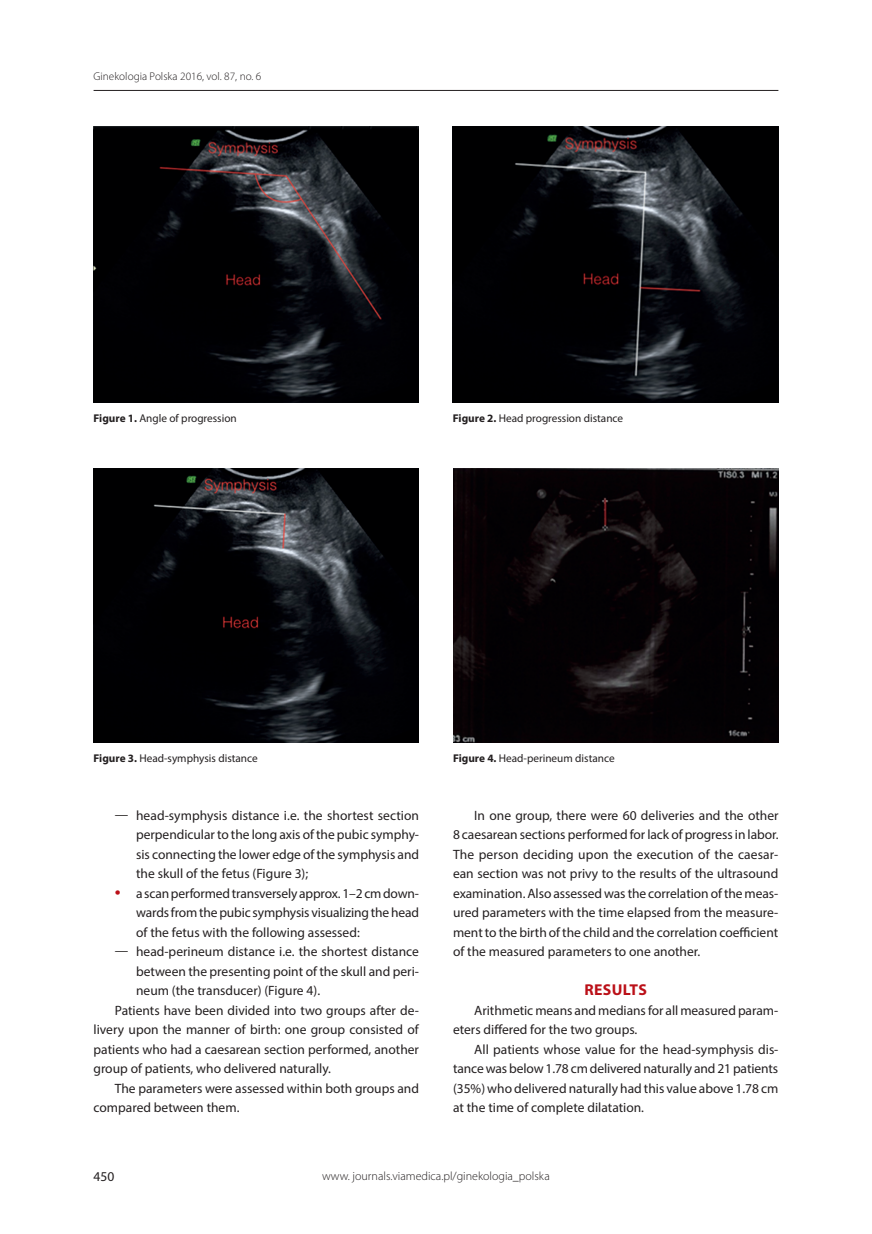
<style>
.page{position:relative;width:872px;height:1234px;background:#fff}
.page>*{position:absolute;margin:0;border:0;box-sizing:border-box;transform-origin:0 0}
._05_-_Srodtytul_1{font:700 15.75px "Myriad Pro";letter-spacing:.02em;color:#bb1018}
._08_-_Tekst{font:13.5px/19.5px "Myriad Pro";color:#231f20;text-align:justify}
._99_str_L{font:13.5px "Myriad Pro";color:#231f20}
.t1{font:300 12px "Myriad Pro";color:#231f20}
._21_-_Rycina_-_podpi{font:11.25px "Myriad Pro";color:#231f20}
.t2{font:300 11.25px "Myriad Pro";color:#231f20}
.s1{font-weight:700}
.s2{font-size:21px;color:#bb1018}
</style>
<div class="page">
<hr style="left:94px;top:90px;width:684px;height:1px;background:#231f20">
<img style="left:93px;top:126px;width:326px;height:276px">
<img style="left:453px;top:126px;width:325px;height:276px">
<img style="left:94px;top:468px;width:325px;height:274px">
<img style="left:453px;top:468px;width:325px;height:274px">
<p class="t2" style="left:94px;top:71px;width:169px">Ginekologia Polska 2016, vol. 87, no. 6</p>
<p class="_21_-_Rycina_-_podpi" style="left:94px;top:411px;width:145px"><span class="s1">Figure 1.</span> Angle of progression</p>
<p class="_21_-_Rycina_-_podpi" style="left:453px;top:411px;width:172px"><span class="s1">Figure 2.</span> Head progression distance</p>
<p class="_21_-_Rycina_-_podpi" style="left:94px;top:750px;width:166px"><span class="s1">Figure 3.</span> Head-symphysis distance</p>
<p class="_21_-_Rycina_-_podpi" style="left:453px;top:750px;width:163px"><span class="s1">Figure 4.</span> Head-perineum distance</p>
<p class="_08_-_Tekst" style="left:136px;top:804px;width:284px;text-indent:-21px">Ū head-symphysis distance i.e. the shortest section perpendicular to the long axis of the pubic symphy&shy;sis connecting the lower edge of the symphysis and the skull of the fetus (Figure 3);</p>
<p class="_08_-_Tekst" style="left:136px;top:882px;width:284px;text-indent:-21px"><span class="s2">•</span> a scan performed transversely approx. 1–2 cm down&shy;wards from the pubic symphysis visualizing the head of the fetus with the following assessed:</p>
<p class="_08_-_Tekst" style="left:136px;top:941px;width:284px;text-indent:-21px">Ū head-perineum distance i.e. the shortest distance between the presenting point of the skull and peri&shy;neum (the transducer) (Figure 4).</p>
<p class="_08_-_Tekst" style="left:94px;top:999px;width:327px;text-indent:21px">Patients have been divided into two groups after de&shy;livery upon the manner of birth: one group consisted of patients who had a caesarean section performed, another group of patients, who delivered naturally.</p>
<p class="_08_-_Tekst" style="left:94px;top:1077px;width:327px;text-indent:21px">The parameters were assessed within both groups and compared between them.</p>
<p class="_08_-_Tekst" style="left:453px;top:804px;width:327px;text-indent:21px">In one group, there were 60 deliveries and the other 8 caesarean sections performed for lack of progress in labor.<br>The person deciding upon the execution of the caesar&shy;ean section was not privy to the results of the ultrasound examination. Also assessed was the correlation of the meas&shy;ured parameters with the time elapsed from the measure&shy;ment to the birth of the child and the correlation coefficient of the measured parameters to one another.</p>
<p class="_05_-_Srodtytul_1" style="left:584px;top:979px;width:64px">RESULTS</p>
<p class="_08_-_Tekst" style="left:453px;top:999px;width:327px;text-indent:21px">Arithmetic means and medians for all measured param&shy;eters differed for the two groups.</p>
<p class="_08_-_Tekst" style="left:453px;top:1038px;width:327px;text-indent:21px">All patients whose value for the head-symphysis dis&shy;tance was below 1.78 cm delivered naturally and 21 patients (35%) who delivered naturally had this value above 1.78 cm at the time of complete dilatation.</p>
<p class="_99_str_L" style="left:94px;top:1168px;width:22px">450</p>
<p class="t1" style="left:322px;top:1169px;width:229px">www. journals.viamedica.pl/ginekologia_polska</p>
</div>
